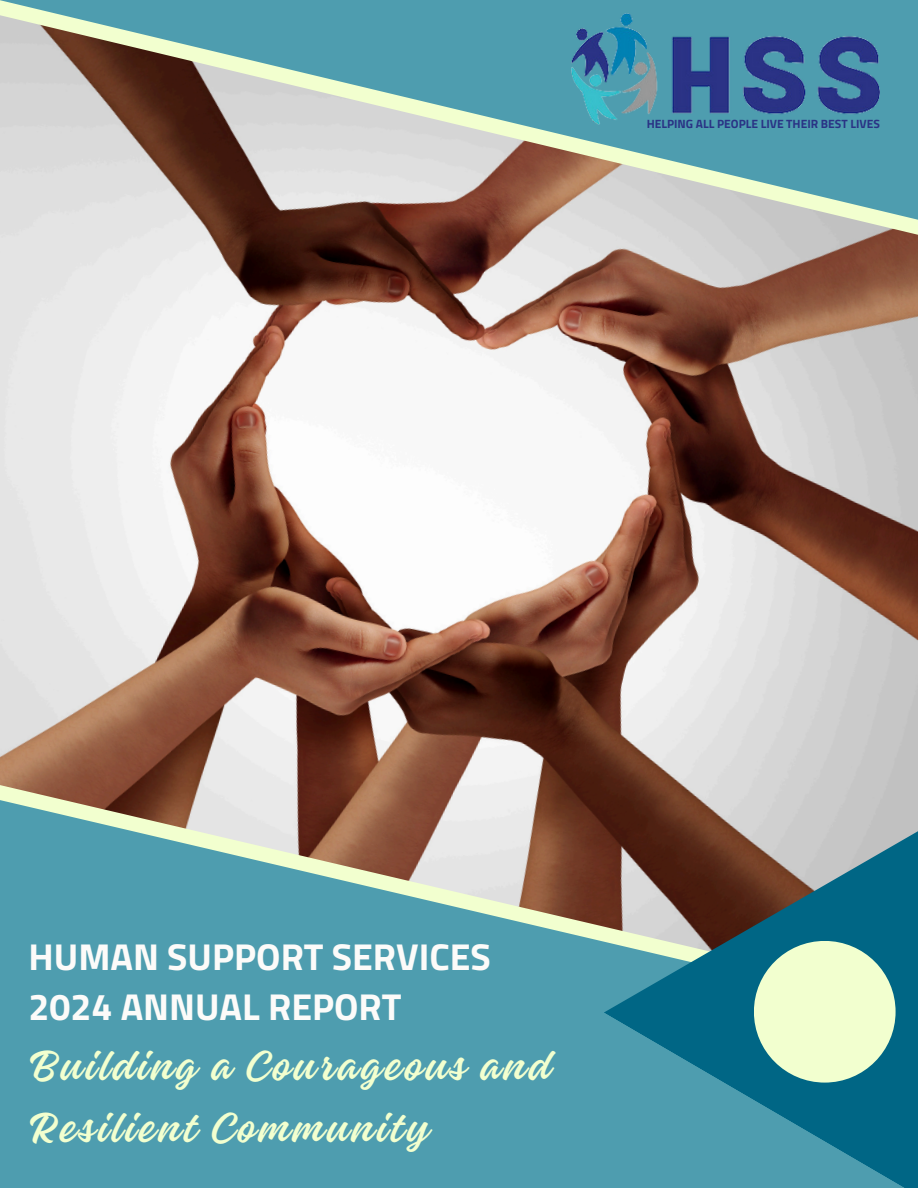
<style>
.page{position:relative;width:918px;height:1188px;background:#4e9daf}
.page>*{position:absolute;margin:0;border:0;box-sizing:border-box;transform-origin:0 0}
.t1{font:44.7px/61.8px "Gladiola";letter-spacing:.075em;color:#f2ffcf}
.t2{font:700 37.5px/50.7px "Titillium Web";color:#fcfbf9}
.t3{font:700 12px "Titillium Web";color:#2a3385}
</style>
<div class="page">
<img style="left:0;top:247px;width:918px;height:540px">
<svg style="left:0;top:766px;width:841px;height:176px"></svg>
<svg style="left:604px;top:787px;width:314px;height:401px"></svg>
<svg style="left:0;top:0;width:918px;height:247px"></svg>
<div style="left:754px;top:941px;width:142px;height:142px;background:#f2ffcf;border-radius:50%"></div>
<p class="t3" style="left:647px;top:115px;width:235px">HELPING ALL PEOPLE LIVE THEIR BEST LIVES</p>
<h2 class="t2" style="left:29px;top:930px;width:464px">HUMAN SUPPORT SERVICES<br>2024 ANNUAL REPORT</h2>
<h1 class="t1" style="left:29px;top:1034px;width:521px">Building a Courageous and<br>Resilient Community</h1>
</div>
